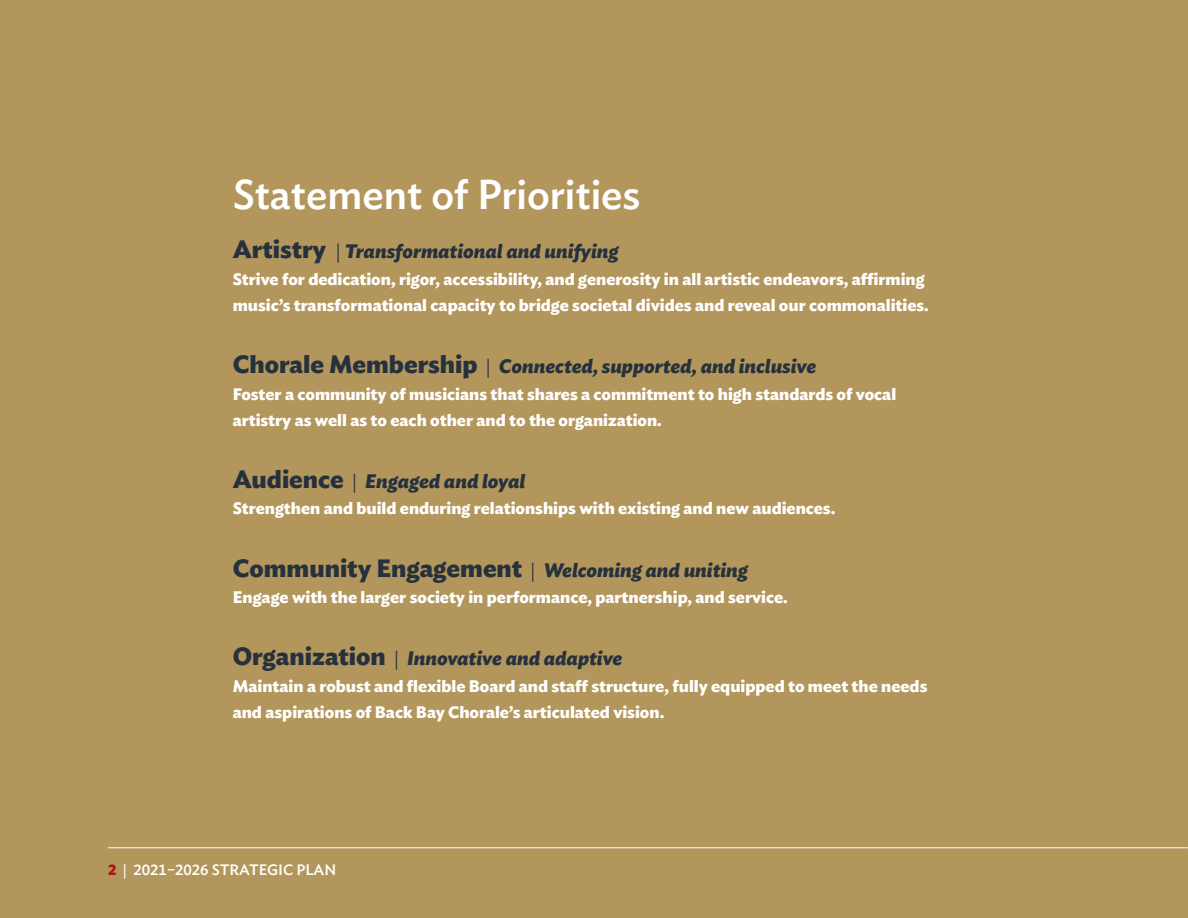
<style>
.page{position:relative;width:1188px;height:918px;background:#b3965b}
.page>*{position:absolute;margin:0;border:0;box-sizing:border-box;transform-origin:0 0}
.t1{font:500 41.55px "Ideal Sans";color:#fff}
.t2{font:700 24.9px "Ideal Sans";color:#26313e}
.t3{font:italic 700 19.35px "Ideal Sans";color:#26313e}
.t4{font:700 16.65px/26.2px "Ideal Sans";color:#fff}
.t5{font:500 15px "Ideal Sans";color:#fff}
.s1{font-style:normal;font-size:24.9px}
.s2{font-weight:300;font-style:normal}
.s3{font-weight:300;font-size:19.35px}
.s4{font-style:italic;font-size:19.35px}
.s5{font-weight:700;color:#b5111b}
.s6{font-weight:400}
</style>
<div class="page">
<hr style="left:108px;top:847px;width:1080px;height:1px;background:#fff">
<h1 class="t1" style="left:233px;top:175px;width:409px">Statement of Priorities</h1>
<p class="t3" style="left:233px;top:243px;width:387px"><span class="s1">Artistry</span> <span class="s2">|</span> Transformational and unifying</p>
<p class="t4" style="left:233px;top:267px;width:698px">Strive for dedication, rigor, accessibility, and generosity in all artistic endeavors, affirming music’s transformational capacity to bridge societal divides and reveal our commonalities.</p>
<p class="t3" style="left:233px;top:358px;width:585px"><span class="s1">Chorale Membership</span> <span class="s2">|</span> Connected, supported, and inclusive</p>
<p class="t4" style="left:233px;top:381px;width:665px">Foster a community of musicians that shares a commitment to high standards of vocal artistry as well as to each other and to the organization.</p>
<p class="t3" style="left:233px;top:473px;width:294px"><span class="s1">Audience</span> <span class="s2">|</span> Engaged and loyal</p>
<p class="t4" style="left:233px;top:496px;width:604px">Strengthen and build enduring relationships with existing and new audiences.</p>
<h2 class="t2" style="left:233px;top:557px;width:517px">Community Engagement <span class="s3">|</span> <span class="s4">Welcoming and uniting</span></h2>
<p class="t4" style="left:233px;top:585px;width:557px">Engage with the larger society in performance, partnership, and service.</p>
<p class="t3" style="left:233px;top:650px;width:391px"><span class="s1">Organization</span> <span class="s2">|</span> Innovative and adaptive</p>
<p class="t4" style="left:233px;top:674px;width:696px">Maintain a robust and flexible Board and staff structure, fully equipped to meet the needs and aspirations of Back Bay Chorale’s articulated vision.</p>
<p class="t5" style="left:108px;top:863px;width:230px"><span class="s5">2</span> <span class="s6">|</span> 2021–2026 STRATEGIC PLAN</p>
</div>
